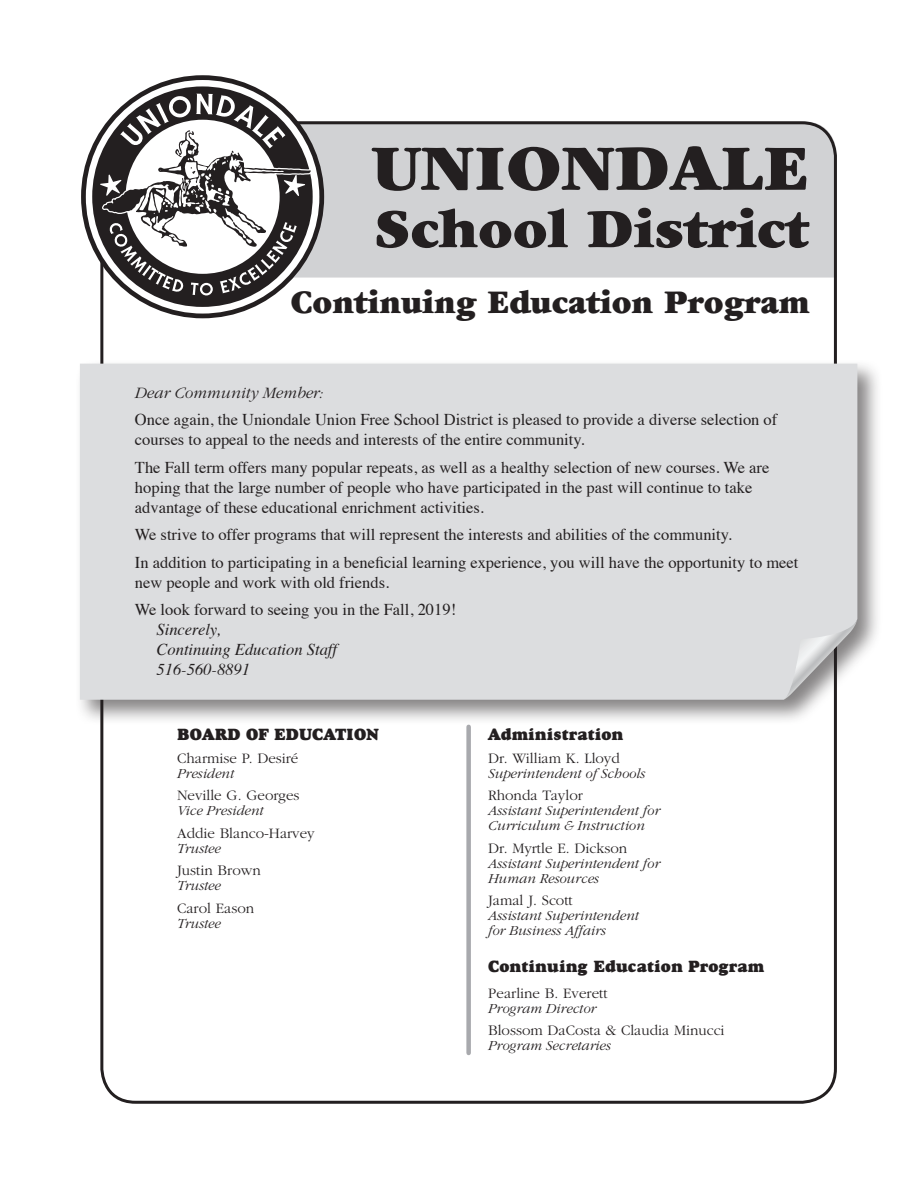
<style>
.page{position:relative;width:918px;height:1188px;background:#fff}
.page>*{position:absolute;margin:0;border:0;box-sizing:border-box;transform-origin:0 0}
.t1{font:900 67.5px "Garamond";color:#231f20}
.t2{font:900 57.3px "Garamond";color:#231f20}
.t3{font:900 34.5px "Garamond";color:#231f20;scale:.95 1}
.t4{font:16.5px/19.8px "Times";color:#231f20}
.t5{font:16.5px "Goudy Heavyface";color:#231f20}
.t6{font:italic 16.5px/19.8px "Times";color:#231f20}
.t7{font:italic 300 16.5px "Garamond";color:#231f20}
.t8{font:300 15px "Garamond";color:#231f20}
.t9{font:italic 300 14.25px/15px "Garamond";color:#231f20}
</style>
<div class="page">
<div style="left:313px;top:121px;width:521px;height:157px;background:#d1d2d4"></div>
<svg style="left:83px;top:78px;width:239px;height:239px"></svg>
<svg style="left:92px;top:86px;width:181px;height:221px"></svg>
<svg style="left:100px;top:94px;width:213px;height:202px"></svg>
<div style="left:81px;top:75px;width:243px;height:243px;border:5px solid #231f20;border-radius:50%"></div>
<div style="left:75px;top:359px;width:808px;height:367px;background:#231f20;opacity:.55"></div>
<div style="left:80px;top:364px;width:777px;height:336px;background:#dcdddf"></div>
<svg style="left:784px;top:619px;width:73px;height:81px"></svg>
<div style="left:466px;top:727px;width:5px;height:326px;background:#a8a9ad"></div>
<h1 class="t1" style="left:371px;top:132px;width:440px">UNIONDALE</h1>
<h2 class="t2" style="left:374px;top:198px;width:436px">School District</h2>
<h3 class="t3" style="left:290px;top:284px;width:548px">Continuing Education Program</h3>
<p class="t7" style="left:135px;top:384px;width:190px">Dear Community Member:</p>
<p class="t4" style="left:135px;top:409px;width:644px">Once again, the Uniondale Union Free School District is pleased to provide a diverse selection of courses to appeal to the needs and interests of the entire community.</p>
<p class="t4" style="left:135px;top:456px;width:636px">The Fall term offers many popular repeats, as well as a healthy selection of new courses. We are hoping that the large number of people who have participated in the past will continue to take advantage of these educational enrichment activities.</p>
<p class="t4" style="left:135px;top:519px;width:665px;line-height:27.6px">We strive to offer programs that will represent the interests and abilities of the community.<br>In addition to participating in a beneficial learning experience, you will have the opportunity to meet</p>
<p class="t4" style="left:135px;top:567px;width:323px;line-height:27.6px">new people and work with old friends.<br>We look forward to seeing you in the Fall, 2019!</p>
<p class="t6" style="left:157px;top:619px;width:182px">Sincerely,<br>Continuing Education Staff<br>516-560-8891</p>
<p class="t5" style="left:177px;top:724px;width:203px">BOARD OF EDUCATION</p>
<p class="t8" style="left:177px;top:750px;width:123px">Charmise P. Desiré</p>
<p class="t9" style="left:177px;top:766px;width:59px">President</p>
<p class="t8" style="left:177px;top:787px;width:124px">Neville G. Georges</p>
<p class="t9" style="left:177px;top:803px;width:88px">Vice President</p>
<p class="t8" style="left:177px;top:825px;width:139px">Addie Blanco-Harvey</p>
<p class="t9" style="left:177px;top:841px;width:45px">Trustee</p>
<p class="t8" style="left:177px;top:863px;width:85px">Justin Brown</p>
<p class="t9" style="left:177px;top:879px;width:45px">Trustee</p>
<p class="t8" style="left:177px;top:900px;width:79px">Carol Eason</p>
<p class="t9" style="left:177px;top:916px;width:45px">Trustee</p>
<p class="t5" style="left:488px;top:724px;width:137px">Administration</p>
<p class="t8" style="left:488px;top:750px;width:133px">Dr. William K. Lloyd</p>
<p class="t9" style="left:488px;top:766px;width:159px">Superintendent of Schools</p>
<p class="t8" style="left:488px;top:787px;width:96px">Rhonda Taylor</p>
<p class="t9" style="left:488px;top:803px;width:173px">Assistant Superintendent for<br>Curriculum &amp; Instruction</p>
<p class="t8" style="left:488px;top:840px;width:141px">Dr. Myrtle E. Dickson</p>
<p class="t9" style="left:488px;top:856px;width:173px">Assistant Superintendent for<br>Human Resources</p>
<p class="t8" style="left:488px;top:893px;width:86px">Jamal J. Scott</p>
<p class="t9" style="left:488px;top:909px;width:152px">Assistant Superintendent for Business Affairs</p>
<p class="t5" style="left:488px;top:956px;width:278px">Continuing Education Program</p>
<p class="t8" style="left:488px;top:985px;width:121px">Pearline B. Everett</p>
<p class="t9" style="left:488px;top:1001px;width:109px">Program Director</p>
<p class="t8" style="left:488px;top:1023px;width:238px">Blossom DaCosta &amp; Claudia Minucci</p>
<p class="t9" style="left:488px;top:1039px;width:124px">Program Secretaries</p>
</div>
